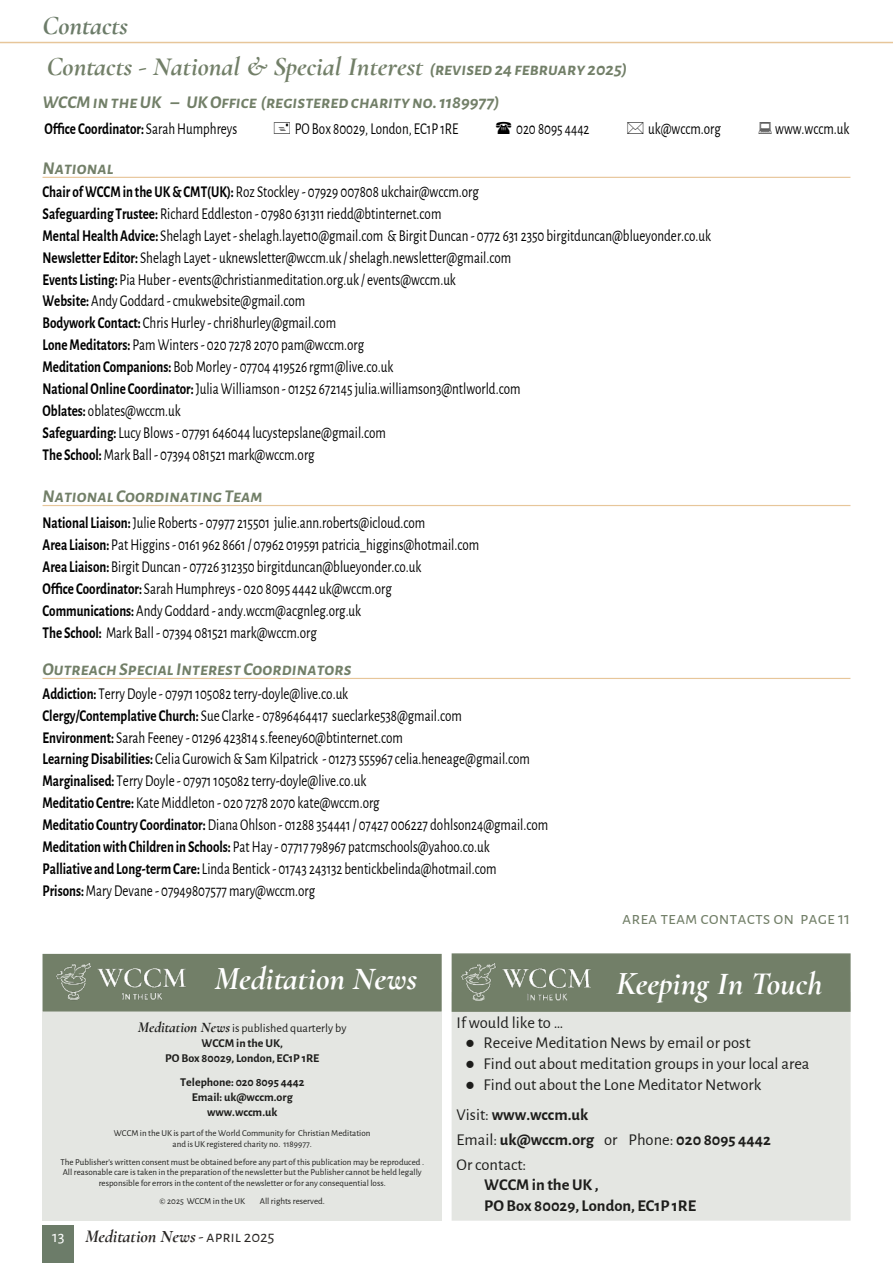
<style>
.page{position:relative;width:893px;height:1263px;background:#fff}
.page>*{position:absolute;margin:0;border:0;box-sizing:border-box;transform-origin:0 0}
.t1{font:italic 700 33px "Cormorant Garamond";color:#fff}
.t2{font:italic 700 27px "Cormorant Garamond";color:#727f68}
.t3{font:italic 700 27px "Cormorant Garamond";color:#6c7c69}
.t4{font:italic 700 18px "Alegreya Sans SC";color:#727f68}
.t5{font:italic 700 18px "Cormorant Garamond";color:#2a2725}
.t6{font:18px "Alegreya Sans SC";color:#727f68}
.t7{font:16.5px/21.9px "Alegreya Sans";color:#000;scale:.79 1}
.t8{font:16.5px/29.4px "Alegreya Sans";color:#1d1d1b}
.t9{font:700 16.5px/20.4px "Alegreya Sans";color:#1d1d1b}
.t10{font:700 16.5px "Alegreya Sans";color:#000;scale:.79 1}
.t11{font:700 12px/14.9px "Alegreya Sans";color:#1d1d1b;text-align:center}
.t12{font:9px/10.8px "Alegreya Sans";color:#1d1d1b;text-align:center}
.s1{font-family:"Alegreya Sans SC";font-size:18px}
.s2{font-weight:400}
.s3{font-weight:700}
.s4{font-family:"Cormorant Garamond";font-style:italic;font-size:15px}
.s5{font-family:"Alegreya Sans SC";font-weight:400;font-style:normal;font-size:16.5px;color:#fff}
.s6{font-family:"Alegreya Sans SC";font-weight:400;font-style:normal;font-size:16.5px}
.s7{font-family:"Times New Roman"}
</style>
<div class="page">
<div style="left:43px;top:1225px;width:31px;height:38px;background:#6c7c69"></div>
<hr style="left:0;top:42px;width:893px;height:1px;background:#e7c69a">
<hr style="left:43px;top:177px;width:807px;height:1px;background:#e7c69a">
<hr style="left:43px;top:505px;width:807px;height:1px;background:#e7c69a">
<hr style="left:43px;top:678px;width:807px;height:1px;background:#e7c69a">
<div style="left:452px;top:992px;width:399px;height:229px;background:#e4e6e2"></div>
<div style="left:452px;top:953px;width:399px;height:59px;background:#727f68;border:2px solid #727f68"></div>
<img style="left:452px;top:955px;width:147px;height:56px">
<div style="left:43px;top:1011px;width:399px;height:209px;background:#e4e6e2"></div>
<div style="left:43px;top:954px;width:399px;height:57px;background:#727f68"></div>
<img style="left:47px;top:955px;width:147px;height:55px">
<h2 class="t3" style="left:43px;top:9px;width:87px">Contacts</h2>
<h2 class="t2" style="left:47px;top:50px;width:582px">Contacts - National &amp; Special Interest <span class="s1">(revised 24 february 2025)</span></h2>
<p class="t4" style="left:43px;top:94px;width:459px">WCCM in the UK – UK Office (registered charity no. 1189977)</p>
<p class="t10" style="left:44px;top:121px;width:246px">Office Coordinator: <span class="s2">Sarah Humphreys</span></p>
<p class="t7" style="left:295px;top:118px;width:209px">PO Box 80029, London, EC1P 1RE</p>
<p class="t7" style="left:516px;top:118px;width:94px">020 8095 4442</p>
<p class="t7" style="left:648px;top:118px;width:93px">uk@wccm.org</p>
<p class="t7" style="left:775px;top:118px;width:95px">www.wccm.uk</p>
<p class="t4" style="left:43px;top:160px;width:73px">National</p>
<p class="t7" style="left:43px;top:181px;width:848px"><span class="s3">Chair of WCCM in the UK &amp; CMT(UK):</span> Roz Stockley - 07929 007808 ukchair@wccm.org<br><span class="s3">Safeguarding Trustee:</span> Richard Eddleston - 07980 631311 riedd@btinternet.com<br><span class="s3">Mental Health Advice:</span> Shelagh Layet - shelagh.layet10@gmail.com &amp; Birgit Duncan - 0772 631 2350 birgitduncan@blueyonder.co.uk <span class="s3">Newsletter Editor:</span> Shelagh Layet - uknewsletter@wccm.uk / shelagh.newsletter@gmail.com<br><span class="s3">Events Listing:</span> Pia Huber - events@christianmeditation.org.uk / events@wccm.uk<br><span class="s3">Website:</span> Andy Goddard - cmukwebsite@gmail.com<br><span class="s3">Bodywork Contact:</span> Chris Hurley - chri8hurley@gmail.com<br><span class="s3">Lone Meditators:</span> Pam Winters - 020 7278 2070 pam@wccm.org<br><span class="s3">Meditation Companions:</span> Bob Morley - 07704 419526 rgm1@live.co.uk<br><span class="s3">National Online Coordinator:</span>Julia Williamson - 01252 672145 julia.williamson3@ntlworld.com<br><span class="s3">Oblates:</span> oblates@wccm.uk<br><span class="s3">Safeguarding:</span> Lucy Blows - 07791 646044 lucystepslane@gmail.com<br><span class="s3">The School:</span>Mark Ball - 07394 081521 mark@wccm.org</p>
<p class="t4" style="left:43px;top:488px;width:222px">National Coordinating Team</p>
<p class="t7" style="left:43px;top:512px;width:554px"><span class="s3">National Liaison:</span>Julie Roberts - 07977 215501 julie.ann.roberts@icloud.com<br><span class="s3">Area Liaison:</span> Pat Higgins - 0161 962 8661 / 07962 019591 patricia_higgins@hotmail.com <span class="s3">Area Liaison:</span> Birgit Duncan - 07726 312350 birgitduncan@blueyonder.co.uk<br><span class="s3">Office Coordinator:</span> Sarah Humphreys - 020 8095 4442 uk@wccm.org <span class="s3">Communications:</span> Andy Goddard - andy.wccm@acgnleg.org.uk<br><span class="s3">The School:</span> Mark Ball - 07394 081521 mark@wccm.org</p>
<p class="t4" style="left:43px;top:661px;width:311px">Outreach Special Interest Coordinators</p>
<p class="t7" style="left:43px;top:683px;width:642px"><span class="s3">Addiction:</span> Terry Doyle - 07971 105082 terry-doyle@live.co.uk<br><span class="s3">Clergy/Contemplative Church:</span> Sue Clarke - 07896464417 sueclarke538@gmail.com<br><span class="s3">Environment:</span> Sarah Feeney - 01296 423814 s.feeney60@btinternet.com<br><span class="s3">Learning Disabilities:</span> Celia Gurowich &amp; Sam Kilpatrick - 01273 555967 celia.heneage@gmail.com <span class="s3">Marginalised:</span> Terry Doyle - 07971 105082 terry-doyle@live.co.uk<br><span class="s3">Meditatio Centre:</span> Kate Middleton - 020 7278 2070 kate@wccm.org<br><span class="s3">Meditatio Country Coordinator:</span>Diana Ohlson - 01288 354441 / 07427 006227 dohlson24@gmail.com <span class="s3">Meditation with Children in Schools:</span> Pat Hay - 07717 798967 patcmschools@yahoo.co.uk<br><span class="s3">Palliative and Long-term Care:</span> Linda Bentick - 01743 243132 bentickbelinda@hotmail.com <span class="s3">Prisons:</span>Mary Devane - 07949807577 mary@wccm.org</p>
<h1 class="t1" style="left:215px;top:958px;width:204px">Meditation News</h1>
<p class="t11" style="left:138px;top:1021px;width:210px"><span class="s4">Meditation News</span> <span class="s2">is published quarterly by<br></span>WCCM in the UK,<br>PO Box 80029, London, EC1P 1RE</p>
<p class="t11" style="left:180px;top:1075px;width:126px">Telephone: 020 8095 4442<br>Email: uk@wccm.org www.wccm.uk</p>
<p class="t12" style="left:114px;top:1128px;width:258px">WCCM in the UK is part of the World Community for Christian Meditation and is UK registered charity no. 1189977.</p>
<p class="t12" style="left:60px;top:1156px;width:365px">The Publisher’s written consent must be obtained before any part of this publication may be reproduced .<br>All reasonable care is taken in the preparation of the newsletter but the Publisher cannot be held legally responsible for errors in the content of the newsletter or for any consequential loss.</p>
<p class="t12" style="left:160px;top:1196px;width:87px">© 2025 WCCM in the UK</p>
<p class="t12" style="left:260px;top:1196px;width:67px">All rights reserved.</p>
<p class="t5" style="left:52px;top:1225px;width:224px"><span class="s5">13</span> Meditation News <span class="s6">- april 2025</span></p>
<p class="t6" style="left:622px;top:909px;width:230px">area team contacts on page 11</p>
<h1 class="t1" style="left:616px;top:963px;width:208px">Keeping In Touch</h1>
<p class="t8" style="left:457px;top:1008px;width:108px">If would like to …</p>
<p class="t8" style="left:465px;top:1029px;width:287px"><span class="s7">●</span> Receive Meditation News by email or post</p>
<p class="t8" style="left:465px;top:1050px;width:346px"><span class="s7">●</span> Find out about meditation groups in your local area</p>
<p class="t8" style="left:457px;top:1070px;width:306px;text-indent:9px"><span class="s7">●</span> Find out about the Lone Meditator Network<br>Visit: <span class="s3">www.wccm.uk</span></p>
<p class="t8" style="left:457px;top:1128px;width:316px;line-height:24.8px">Email: <span class="s3">uk@wccm.org</span> or Phone: <span class="s3">020 8095 4442<br></span>Or contact:</p>
<p class="t9" style="left:484px;top:1175px;width:213px">WCCM in the UK ,<br>PO Box 80029, London, EC1P 1RE</p>
</div>
